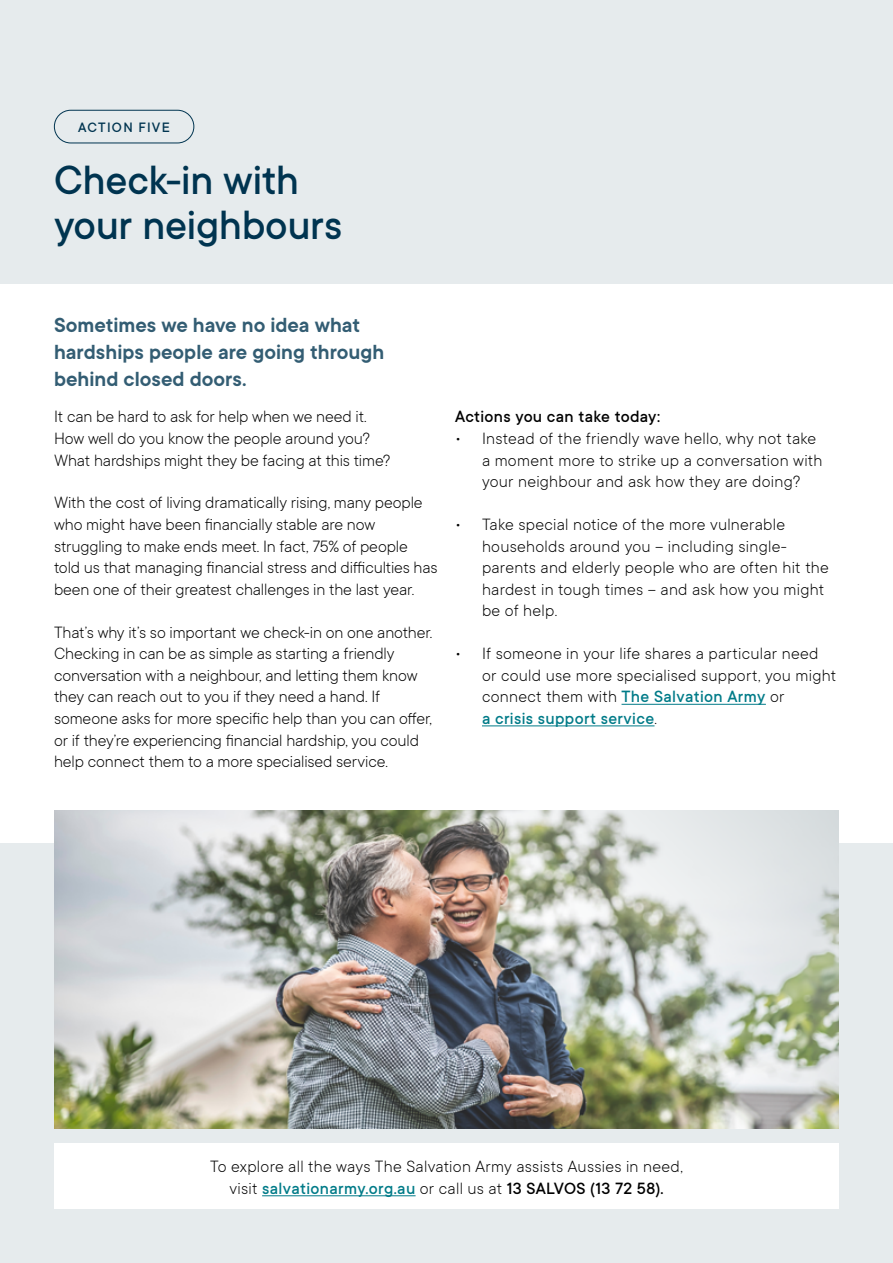
<style>
.page{position:relative;width:893px;height:1263px;background:#e6ebed}
.page>*{position:absolute;margin:0;border:0;box-sizing:border-box;transform-origin:0 0}
.t1{font:500 45px/45px "TT Commons";letter-spacing:-.005em;color:#003450}
.t2{font:600 22.5px/27px "TT Commons";color:#335d73}
.t3{font:300 18px/21.6px "TT Commons";letter-spacing:-.005em;color:#000}
.t4{font:300 18px/21.6px "TT Commons";letter-spacing:.015em;color:#000}
.t5{font:500 18px "TT Commons";letter-spacing:.015em;color:#000}
.t6{font:500 15px "TT Commons";letter-spacing:.08em;color:#003450}
.s1{font-weight:500;color:#007b88}
.s2{font-weight:500}
</style>
<div class="page">
<div style="left:0;top:284px;width:893px;height:559px;background:#fff"></div>
<div style="left:54px;top:1143px;width:785px;height:66px;background:#fff"></div>
<hr style="left:262px;top:1195px;width:154px;height:1px;background:#007b88">
<img style="left:54px;top:810px;width:785px;height:318px">
<div style="left:54px;top:110px;width:140px;height:33px;border:1px solid #003450;border-radius:16px"></div>
<hr style="left:621px;top:704px;width:145px;height:1px;background:#007b88">
<hr style="left:482px;top:725px;width:172px;height:1px;background:#007b88">
<p class="t6" style="left:78px;top:117px;width:93px">ACTION FIVE</p>
<h1 class="t1" style="left:54px;top:156px;width:290px">Check-in with your neighbours</h1>
<p class="t2" style="left:54px;top:310px;width:332px">Sometimes we have no idea what hardships people are going through behind closed doors.</p>
<p class="t3" style="left:54px;top:405px;width:338px">It can be hard to ask for help when we need it.<br>How well do you know the people around you?<br>What hardships might they be facing at this time?</p>
<p class="t3" style="left:54px;top:491px;width:385px">With the cost of living dramatically rising, many people who might have been financially stable are now struggling to make ends meet. In fact, 75% of people told us that managing financial stress and difficulties has been one of their greatest challenges in the last year.</p>
<p class="t3" style="left:54px;top:621px;width:380px">That’s why it’s so important we check-in on one another.<br>Checking in can be as simple as starting a friendly conversation with a neighbour, and letting them know they can reach out to you if they need a hand. If someone asks for more specific help than you can offer, or if they’re experiencing financial hardship, you could help connect them to a more specialised service.</p>
<p class="t5" style="left:455px;top:405px;width:207px">Actions you can take today:</p>
<p class="t4" style="left:482px;top:427px;width:342px;text-indent:-27px">• Instead of the friendly wave hello, why not take a moment more to strike up a conversation with your neighbour and ask how they are doing?</p>
<p class="t4" style="left:482px;top:513px;width:348px;text-indent:-27px">• Take special notice of the more vulnerable households around you – including single&shy;parents and elderly people who are often hit the hardest in tough times – and ask how you might be of help.</p>
<p class="t4" style="left:482px;top:642px;width:356px;text-indent:-27px">• If someone in your life shares a particular need or could use more specialised support, you might connect them with <span class="s1">The Salvation Army</span> or<br><span class="s1">a crisis support service</span>.</p>
<p class="t4" style="left:210px;top:1155px;width:474px;text-align:center">To explore all the ways The Salvation Army assists Aussies in need, visit <span class="s1">salvationarmy.org.au</span> or call us at <span class="s2">13 SALVOS (13 72 58).</span></p>
</div>
